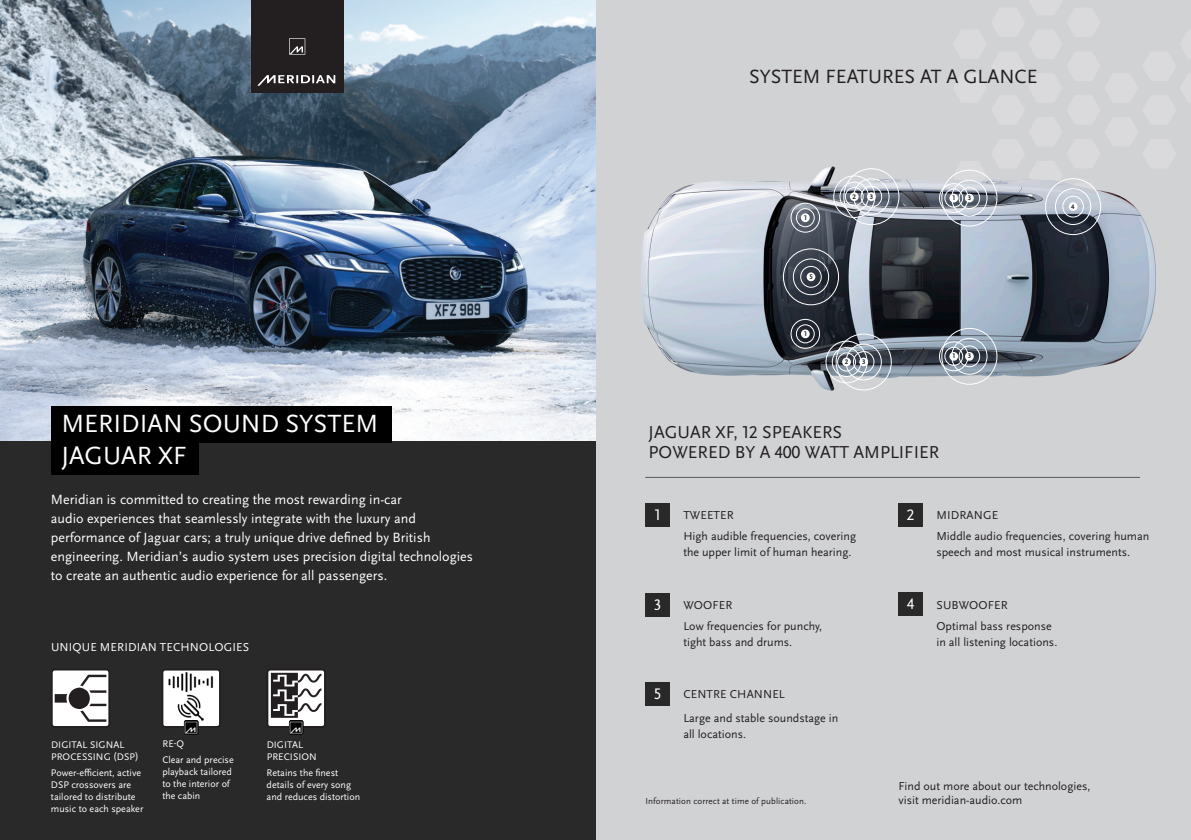
<style>
.page{position:relative;width:1191px;height:840px;background:#fff}
.page>*{position:absolute;margin:0;border:0;box-sizing:border-box;transform-origin:0 0}
.t1{font:26px "Scala Sans Pro";color:#fff}
.t2{font:20px "Scala Sans Pro";color:#231f20}
.t3{font:18px/20px "Scala Sans Pro";color:#231f20}
.t4{font:16px "Scala Sans Pro";color:#fff}
.t5{font:14px/19px "Scala Sans Pro";color:#fff}
.t6{font:12px/16px "Scala Sans Pro";color:#231f20}
.t7{font:12px "Scala Sans Pro";letter-spacing:.01em;color:#fff}
.t8{font:10px/12px "Scala Sans Pro";color:#fff}
.t9{font:9px "Scala Sans Pro";letter-spacing:.01em;color:#231f20}
.t10{font:700 7px "Scala Sans Pro";color:#231f20}
</style>
<div class="page">
<div style="left:595px;top:0;width:596px;height:839px;background:#d1d2d4"></div>
<div style="left:0;top:440px;width:595px;height:399px;background:#292929"></div>
<img style="left:0;top:0;width:595px;height:440px">
<div style="left:51px;top:405px;width:340px;height:37px;background:#000001"></div>
<div style="left:51px;top:438px;width:147px;height:36px;background:#000001"></div>
<div style="left:251px;top:0;width:92px;height:93px;background:#231f20"></div>
<svg style="left:257px;top:38px;width:78px;height:48px"></svg>
<img style="left:641px;top:166px;width:515px;height:225px">
<div style="left:1068px;top:202px;width:9px;height:9px;background:#fff;border-radius:50%"></div>
<div style="left:1062px;top:196px;width:21px;height:21px;border:1px solid #fff;border-radius:50%"></div>
<div style="left:1055px;top:188px;width:36px;height:36px;border:1px solid #fff;border-radius:50%"></div>
<div style="left:1045px;top:178px;width:55px;height:57px;border:1px solid #fff;border-radius:50%"></div>
<div style="left:867px;top:192px;width:8px;height:9px;background:#fff;border-radius:50%"></div>
<div style="left:861px;top:186px;width:21px;height:21px;border:1px solid #fff;border-radius:50%"></div>
<div style="left:853px;top:178px;width:36px;height:37px;border:1px solid #fff;border-radius:50%"></div>
<div style="left:843px;top:168px;width:56px;height:57px;border:1px solid #fff;border-radius:50%"></div>
<div style="left:850px;top:192px;width:8px;height:9px;background:#fff;border-radius:50%"></div>
<div style="left:845px;top:187px;width:18px;height:19px;border:1px solid #fff;border-radius:50%"></div>
<div style="left:839px;top:182px;width:29px;height:29px;border:1px solid #fff;border-radius:50%"></div>
<div style="left:833px;top:175px;width:42px;height:42px;border:1px solid #fff;border-radius:50%"></div>
<div style="left:859px;top:357px;width:9px;height:9px;background:#fff;border-radius:50%"></div>
<div style="left:853px;top:351px;width:21px;height:21px;border:1px solid #fff;border-radius:50%"></div>
<div style="left:846px;top:344px;width:35px;height:36px;border:1px solid #fff;border-radius:50%"></div>
<div style="left:836px;top:333px;width:55px;height:57px;border:1px solid #fff;border-radius:50%"></div>
<div style="left:842px;top:357px;width:9px;height:9px;background:#fff;border-radius:50%"></div>
<div style="left:837px;top:352px;width:18px;height:19px;border:1px solid #fff;border-radius:50%"></div>
<div style="left:832px;top:347px;width:29px;height:29px;border:1px solid #fff;border-radius:50%"></div>
<div style="left:826px;top:341px;width:41px;height:42px;border:1px solid #fff;border-radius:50%"></div>
<div style="left:949px;top:193px;width:9px;height:9px;background:#fff;border-radius:50%"></div>
<div style="left:944px;top:189px;width:19px;height:18px;border:1px solid #fff;border-radius:50%"></div>
<div style="left:939px;top:183px;width:29px;height:30px;border:1px solid #fff;border-radius:50%"></div>
<div style="left:965px;top:193px;width:8px;height:9px;background:#fff;border-radius:50%"></div>
<div style="left:959px;top:187px;width:20px;height:21px;border:1px solid #fff;border-radius:50%"></div>
<div style="left:951px;top:180px;width:36px;height:36px;border:1px solid #fff;border-radius:50%"></div>
<div style="left:941px;top:170px;width:56px;height:56px;border:1px solid #fff;border-radius:50%"></div>
<div style="left:949px;top:352px;width:9px;height:8px;background:#fff;border-radius:50%"></div>
<div style="left:944px;top:347px;width:19px;height:18px;border:1px solid #fff;border-radius:50%"></div>
<div style="left:939px;top:341px;width:29px;height:30px;border:1px solid #fff;border-radius:50%"></div>
<div style="left:965px;top:352px;width:8px;height:8px;background:#fff;border-radius:50%"></div>
<div style="left:959px;top:345px;width:20px;height:22px;border:1px solid #fff;border-radius:50%"></div>
<div style="left:951px;top:338px;width:36px;height:36px;border:1px solid #fff;border-radius:50%"></div>
<div style="left:941px;top:328px;width:56px;height:56px;border:1px solid #fff;border-radius:50%"></div>
<div style="left:806px;top:272px;width:9px;height:9px;background:#fff;border-radius:50%"></div>
<div style="left:800px;top:266px;width:21px;height:21px;border:1px solid #fff;border-radius:50%"></div>
<div style="left:793px;top:258px;width:36px;height:37px;border:1px solid #fff;border-radius:50%"></div>
<div style="left:783px;top:248px;width:55px;height:57px;border:1px solid #fff;border-radius:50%"></div>
<div style="left:801px;top:213px;width:8px;height:9px;background:#fff;border-radius:50%"></div>
<div style="left:796px;top:208px;width:18px;height:19px;border:1px solid #fff;border-radius:50%"></div>
<div style="left:791px;top:203px;width:28px;height:29px;border:1px solid #fff;border-radius:50%"></div>
<div style="left:801px;top:329px;width:8px;height:9px;background:#fff;border-radius:50%"></div>
<div style="left:796px;top:324px;width:18px;height:19px;border:1px solid #fff;border-radius:50%"></div>
<div style="left:791px;top:319px;width:28px;height:29px;border:1px solid #fff;border-radius:50%"></div>
<div style="left:645px;top:592px;width:24px;height:24px;background:#292929"></div>
<div style="left:645px;top:503px;width:24px;height:23px;background:#292929"></div>
<div style="left:898px;top:503px;width:24px;height:23px;background:#292929"></div>
<div style="left:898px;top:592px;width:24px;height:23px;background:#292929"></div>
<div style="left:645px;top:682px;width:24px;height:23px;background:#292929"></div>
<hr style="left:645px;top:477px;width:495px;height:1px;background:#57585a">
<div style="left:52px;top:669px;width:57px;height:57px;background:#fff;border-radius:3px"></div>
<div style="left:51px;top:668px;width:59px;height:59px;border:2px solid #231f20;border-radius:3px"></div>
<svg style="left:55px;top:694px;width:12px;height:8px"></svg>
<div style="left:69px;top:687px;width:21px;height:21px;background:#231f20;border-radius:50%"></div>
<svg style="left:75px;top:702px;width:31px;height:19px"></svg>
<svg style="left:75px;top:674px;width:31px;height:19px"></svg>
<img style="left:165px;top:671px;width:53px;height:53px">
<div style="left:162px;top:668px;width:59px;height:59px;border:2px solid #231f20;border-radius:3px"></div>
<img style="left:184px;top:719px;width:14px;height:15px">
<svg style="left:267px;top:669px;width:58px;height:57px"></svg>
<svg style="left:271px;top:672px;width:50px;height:51px"></svg>
<div style="left:267px;top:668px;width:59px;height:59px;border:2px solid #231f20;border-radius:3px"></div>
<img style="left:289px;top:719px;width:14px;height:15px">
<p class="t1" style="left:61px;top:408px;width:318px">MERIDIAN SOUND SYSTEM</p>
<p class="t1" style="left:61px;top:440px;width:127px">JAGUAR XF</p>
<p class="t5" style="left:51px;top:490px;width:424px">Meridian is committed to creating the most rewarding in-car<br>audio experiences that seamlessly integrate with the luxury and performance of Jaguar cars; a truly unique drive defined by British engineering. Meridian’s audio system uses precision digital technologies to create an authentic audio experience for all passengers.</p>
<p class="t7" style="left:51px;top:639px;width:199px">UNIQUE MERIDIAN TECHNOLOGIES</p>
<p class="t8" style="left:51px;top:738px;width:89px">DIGITAL SIGNAL<br>PROCESSING (DSP)</p>
<p class="t8" style="left:51px;top:766px;width:94px">Power-efficient, active<br>DSP crossovers are tailored to distribute music to each speaker</p>
<p class="t8" style="left:162px;top:737px;width:23px">RE-Q</p>
<p class="t8" style="left:162px;top:753px;width:73px">Clear and precise playback tailored to the interior of the cabin</p>
<p class="t8" style="left:267px;top:738px;width:52px">DIGITAL<br>PRECISION</p>
<p class="t8" style="left:267px;top:766px;width:95px">Retains the finest details of every song and reduces distortion</p>
<p class="t2" style="left:749px;top:65px;width:290px">SYSTEM FEATURES AT A GLANCE</p>
<p class="t10" style="left:804px;top:213px;width:4px">1</p>
<p class="t10" style="left:809px;top:272px;width:5px">5</p>
<p class="t10" style="left:804px;top:329px;width:4px">1</p>
<p class="t10" style="left:852px;top:192px;width:5px">2</p>
<p class="t10" style="left:869px;top:192px;width:5px">3</p>
<p class="t10" style="left:844px;top:357px;width:5px">2</p>
<p class="t10" style="left:862px;top:357px;width:5px">3</p>
<p class="t10" style="left:952px;top:194px;width:4px">1</p>
<p class="t10" style="left:967px;top:194px;width:5px">3</p>
<p class="t10" style="left:952px;top:352px;width:4px">1</p>
<p class="t10" style="left:967px;top:352px;width:5px">3</p>
<p class="t3" style="left:648px;top:421px;width:292px">JAGUAR XF, 12 SPEAKERS<br>POWERED BY A 400 WATT AMPLIFIER</p>
<p class="t4" style="left:654px;top:505px;width:8px">1</p>
<p class="t4" style="left:906px;top:505px;width:9px">2</p>
<p class="t6" style="left:683px;top:507px;width:52px">TWEETER</p>
<p class="t6" style="left:936px;top:507px;width:63px">MIDRANGE</p>
<p class="t10" style="left:1071px;top:202px;width:5px">4</p>
<p class="t4" style="left:654px;top:594px;width:9px">3</p>
<p class="t6" style="left:683px;top:528px;width:174px">High audible frequencies, covering the upper limit of human hearing.</p>
<p class="t6" style="left:683px;top:596px;width:51px">WOOFER</p>
<p class="t4" style="left:907px;top:594px;width:9px">4</p>
<p class="t6" style="left:683px;top:617px;width:140px">Low frequencies for punchy, tight bass and drums.</p>
<p class="t4" style="left:653px;top:684px;width:9px">5</p>
<p class="t6" style="left:683px;top:685px;width:103px">CENTRE CHANNEL</p>
<p class="t6" style="left:683px;top:709px;width:156px">Large and stable soundstage in all locations.</p>
<p class="t6" style="left:936px;top:528px;width:214px">Middle audio frequencies, covering human speech and most musical instruments.</p>
<p class="t6" style="left:936px;top:596px;width:73px">SUBWOOFER</p>
<p class="t6" style="left:936px;top:617px;width:122px">Optimal bass response in all listening locations.</p>
<p class="t9" style="left:645px;top:795px;width:162px">Information correct at time of publication.</p>
<p class="t6" style="left:898px;top:778px;width:193px;line-height:14px">Find out more about our technologies, visit meridian-audio.com</p>
</div>
